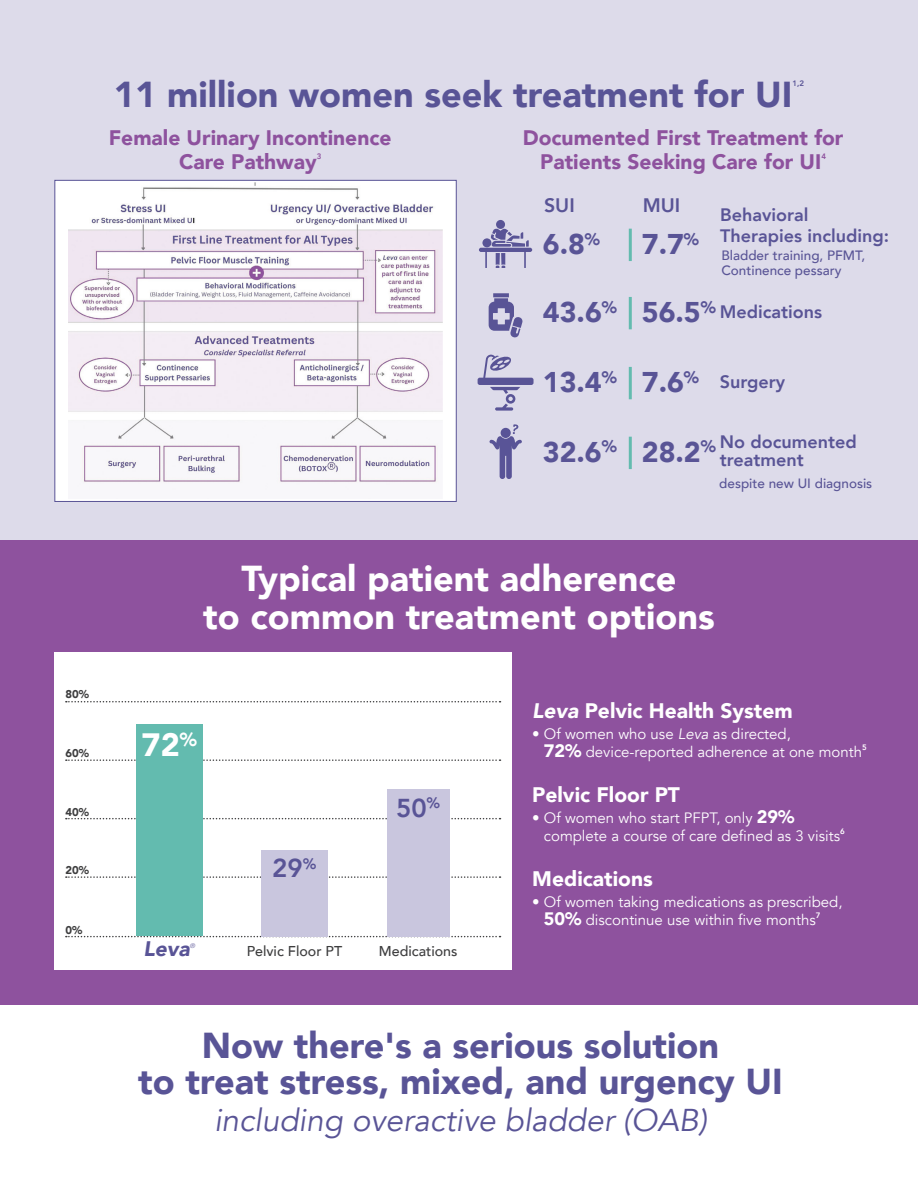
<style>
.page{position:relative;width:918px;height:1188px;background:#fff}
.page>*{position:absolute;margin:0;border:0;box-sizing:border-box;transform-origin:0 0}
.t1{font:900 36px/36px "Avenir";color:#595496;text-align:center}
.t2{font:900 36px/37.5px "Avenir";color:#fff;text-align:center}
.t3{font:900 32.25px "Avenir";color:#fff}
.t4{font:italic 31.5px "Avenir";color:#595496}
.t5{font:900 28.5px "Avenir";color:#595496}
.t6{font:800 25.8px "Avenir";color:#595496}
.t7{font:900 21px/24px "Avenir";color:#8e529e;text-align:center}
.t8{font:900 21px "Avenir";color:#fff}
.t9{font:italic 900 21px "Avenir";color:#595496}
.t10{font:800 19.5px "Avenir";color:#595496}
.t11{font:800 18px/18px "Avenir";color:#595496}
.t12{font:15px/18px "Avenir";color:#fff}
.t13{font:500 14.25px "Avenir";color:#3e3e3f}
.t14{font:500 13.5px/15px "Avenir";color:#595496}
.t15{font:900 11.25px "Avenir";color:#3e3e3f}
.t16{font:800 7.8px "Avenir";color:#595496}
.t17{font:800 7.8px "Avenir";color:#fff}
.t18{font:800 7.8px "Avenir";color:#8e529e}
.t19{font:italic 6.6px "Avenir";color:#595496}
.s1{font-weight:900;font-size:28.5px}
.s2{font-style:italic}
.s3{font-weight:900;font-size:18px}
</style>
<div class="page">
<div style="left:0;top:0;width:918px;height:540px;background:#dddbea"></div>
<div style="left:54px;top:180px;width:403px;height:322px;background:#fff;border:1px solid #595496"></div>
<img style="left:68px;top:182px;width:375px;height:301px">
<svg style="left:490px;top:424px;width:32px;height:55px"></svg>
<svg style="left:478px;top:355px;width:56px;height:56px"></svg>
<svg style="left:489px;top:293px;width:33px;height:44px"></svg>
<svg style="left:479px;top:229px;width:53px;height:39px"></svg>
<div style="left:496px;top:220px;width:9px;height:9px;background:#595496;border-radius:50%"></div>
<div style="left:482px;top:238px;width:9px;height:9px;background:#595496;border-radius:50%"></div>
<hr style="left:629px;top:229px;width:3px;height:32px;background:#63bbaf">
<hr style="left:629px;top:297px;width:3px;height:32px;background:#63bbaf">
<hr style="left:629px;top:367px;width:3px;height:32px;background:#63bbaf">
<hr style="left:629px;top:437px;width:3px;height:32px;background:#63bbaf">
<div style="left:0;top:540px;width:918px;height:464px;background:#8e529e"></div>
<div style="left:54px;top:652px;width:457px;height:318px;background:#fff"></div>
<svg style="left:66px;top:876px;width:435px;height:2px"></svg>
<svg style="left:66px;top:818px;width:435px;height:1px"></svg>
<svg style="left:66px;top:759px;width:435px;height:2px"></svg>
<svg style="left:66px;top:701px;width:435px;height:1px"></svg>
<svg style="left:66px;top:936px;width:435px;height:1px"></svg>
<div style="left:261px;top:850px;width:67px;height:86px;background:#c9c6de"></div>
<div style="left:387px;top:789px;width:62px;height:147px;background:#c9c6de"></div>
<div style="left:136px;top:724px;width:67px;height:212px;background:#63bbaf"></div>
<h1 class="t1" style="left:114px;top:77px;width:680px">11 million women seek treatment for UI</h1>
<p class="t16" style="left:792px;top:78px;width:13px">1,2</p>
<h3 class="t7" style="left:109px;top:127px;width:284px">Female Urinary Incontinence<br>Care Pathway</h3>
<h3 class="t7" style="left:523px;top:127px;width:322px">Documented First Treatment for<br>Patients Seeking Care for UI</h3>
<p class="t18" style="left:317px;top:151px;width:6px">3</p>
<p class="t18" style="left:821px;top:151px;width:6px">4</p>
<h3 class="t10" style="left:544px;top:193px;width:32px">SUI</h3>
<h3 class="t10" style="left:643px;top:193px;width:39px">MUI</h3>
<h3 class="t5" style="left:543px;top:226px;width:59px">6.8<sup>%</sup></h3>
<h3 class="t5" style="left:642px;top:226px;width:59px">7.7<sup>%</sup></h3>
<p class="t11" style="left:720px;top:204px;width:171px;line-height:21px">Behavioral<br>Therapies including:</p>
<p class="t14" style="left:721px;top:249px;width:145px">Bladder training, PFMT,<br>Continence pessary</p>
<p class="t11" style="left:543px;top:303px;width:281px"><span class="s1">43.6</span><sup>%</sup> <span class="s1">56.5</span><sup>%</sup> Medications</p>
<h3 class="t5" style="left:543px;top:364px;width:244px">13.4<sup>%</sup> 7.6<sup>%</sup> <sup>Surgery</sup></h3>
<p class="t11" style="left:720px;top:434px;width:138px;text-indent:-177px"><span class="s1">32.6</span><sub>%</sub> <span class="s1">28.2</span><sub>%</sub> No documented treatment</p>
<p class="t14" style="left:719px;top:476px;width:155px">despite new UI diagnosis</p>
<p class="t15" style="left:65px;top:687px;width:25px">80%</p>
<p class="t15" style="left:65px;top:746px;width:25px">60%</p>
<p class="t15" style="left:65px;top:804px;width:25px">40%</p>
<p class="t15" style="left:65px;top:863px;width:25px">20%</p>
<p class="t15" style="left:65px;top:923px;width:18px">0%</p>
<h1 class="t2" style="left:203px;top:561px;width:513px">Typical patient adherence<br>to common treatment options</h1>
<h2 class="t3" style="left:142px;top:724px;width:57px">72<sup>%</sup></h2>
<h3 class="t9" style="left:144px;top:935px;width:48px">Leva</h3>
<p class="t19" style="left:190px;top:942px;width:7px">®</p>
<h3 class="t6" style="left:272px;top:851px;width:46px">29<sup>%</sup></h3>
<p class="t13" style="left:247px;top:942px;width:97px">Pelvic Floor PT</p>
<h3 class="t6" style="left:396px;top:791px;width:46px">50<sup>%</sup></h3>
<p class="t13" style="left:379px;top:942px;width:80px">Medications</p>
<h3 class="t8" style="left:532px;top:697px;width:262px"><span class="s2">Leva</span> Pelvic Health System</h3>
<p class="t12" style="left:544px;top:725px;width:320px;text-indent:-12px">• Of women who use <span class="s2">Leva</span> as directed,<br><span class="s3">72%</span> device-reported adherence at one month</p>
<p class="t17" style="left:862px;top:742px;width:6px">5</p>
<h3 class="t8" style="left:532px;top:781px;width:149px">Pelvic Floor PT</h3>
<p class="t12" style="left:544px;top:809px;width:298px;text-indent:-12px">• Of women who start PFPT, only <span class="s3">29% </span>complete a course of care defined as 3 visits</p>
<p class="t17" style="left:840px;top:826px;width:6px">6</p>
<h3 class="t8" style="left:532px;top:865px;width:122px">Medications</h3>
<p class="t12" style="left:544px;top:893px;width:300px;text-indent:-12px">• Of women taking medications as prescribed,<br><span class="s3">50%</span> discontinue use within five months</p>
<p class="t17" style="left:816px;top:910px;width:6px">7</p>
<h1 class="t1" style="left:138px;top:1028px;width:646px">Now there's a serious solution<br>to treat stress, mixed, and urgency UI</h1>
<h3 class="t4" style="left:214px;top:1100px;width:494px">including overactive bladder (OAB)</h3>
</div>
